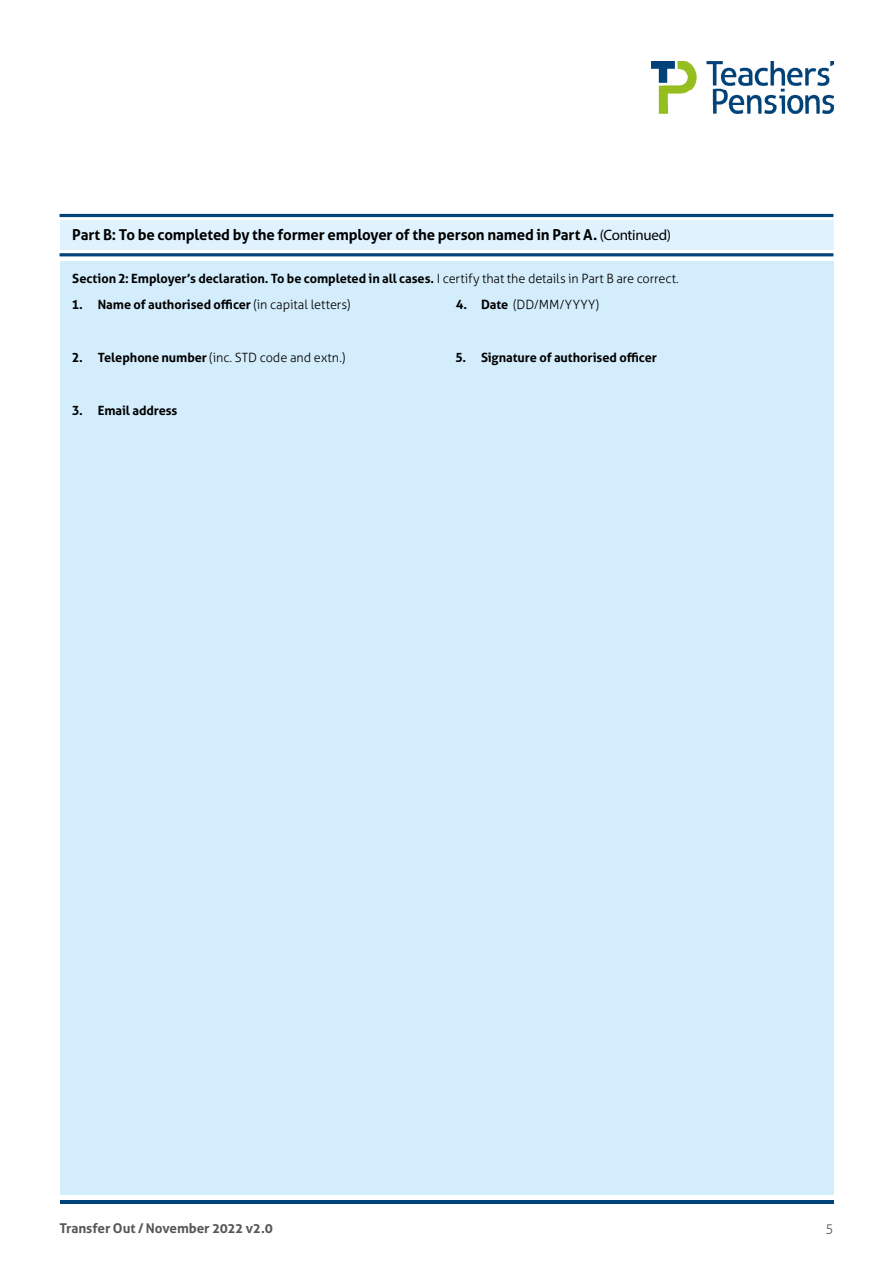
<style>
.page{position:relative;width:893px;height:1263px;background:#fff}
.page>*{position:absolute;margin:0;border:0;box-sizing:border-box;transform-origin:0 0}
.t1{font:700 15px "Aller";letter-spacing:-.01em;color:#000}
.t2{font:700 13.5px "Aller";letter-spacing:-.01em;color:#575756}
.t3{font:300 13.5px "Aller";color:#575756}
.t4{font:700 12.75px "Aller";letter-spacing:-.005em;color:#000}
.t5{font:300 12.75px "Aller";letter-spacing:-.005em;color:#000}
.s1{font-family:"Myriad Pro";font-weight:400}
.s2{font-weight:300}
.s3{font-weight:700}
</style>
<div class="page">
<hr style="left:60px;top:1200px;width:773px;height:3px;background:#004379">
<img style="left:652px;top:61px;width:181px;height:52px">
<div style="left:60px;top:261px;width:773px;height:934px;background:#d4edfc"></div>
<div style="left:60px;top:220px;width:773px;height:30px;background:#dff2fd"></div>
<hr style="left:60px;top:214px;width:773px;height:3px;background:#004379">
<hr style="left:60px;top:253px;width:773px;height:3px;background:#004379">
<p class="t1" style="left:72px;top:226px;width:600px">Part B: To be completed by the former employer of the person named in Part A. <span class="s1">(Continued)</span></p>
<p class="t4" style="left:72px;top:271px;width:608px">Section 2: Employer’s declaration. To be completed in all cases. <span class="s2">I certify that the details in Part B are correct.</span></p>
<p class="t4" style="left:72px;top:297px;width:280px">1. Name of authorised officer <span class="s2">(in capital letters)</span></p>
<p class="t5" style="left:72px;top:350px;width:275px"><span class="s3">2. Telephone number</span> (inc. STD code and extn.)</p>
<p class="t5" style="left:455px;top:297px;width:145px"><span class="s3">4. Date</span> (DD/MM/YYYY)</p>
<p class="t4" style="left:455px;top:350px;width:203px">5. Signature of authorised officer</p>
<p class="t4" style="left:72px;top:403px;width:107px">3. Email address</p>
<p class="t2" style="left:60px;top:1220px;width:215px">Transfer Out / November 2022 v2.0</p>
<p class="t3" style="left:825px;top:1220px;width:10px">5</p>
</div>
